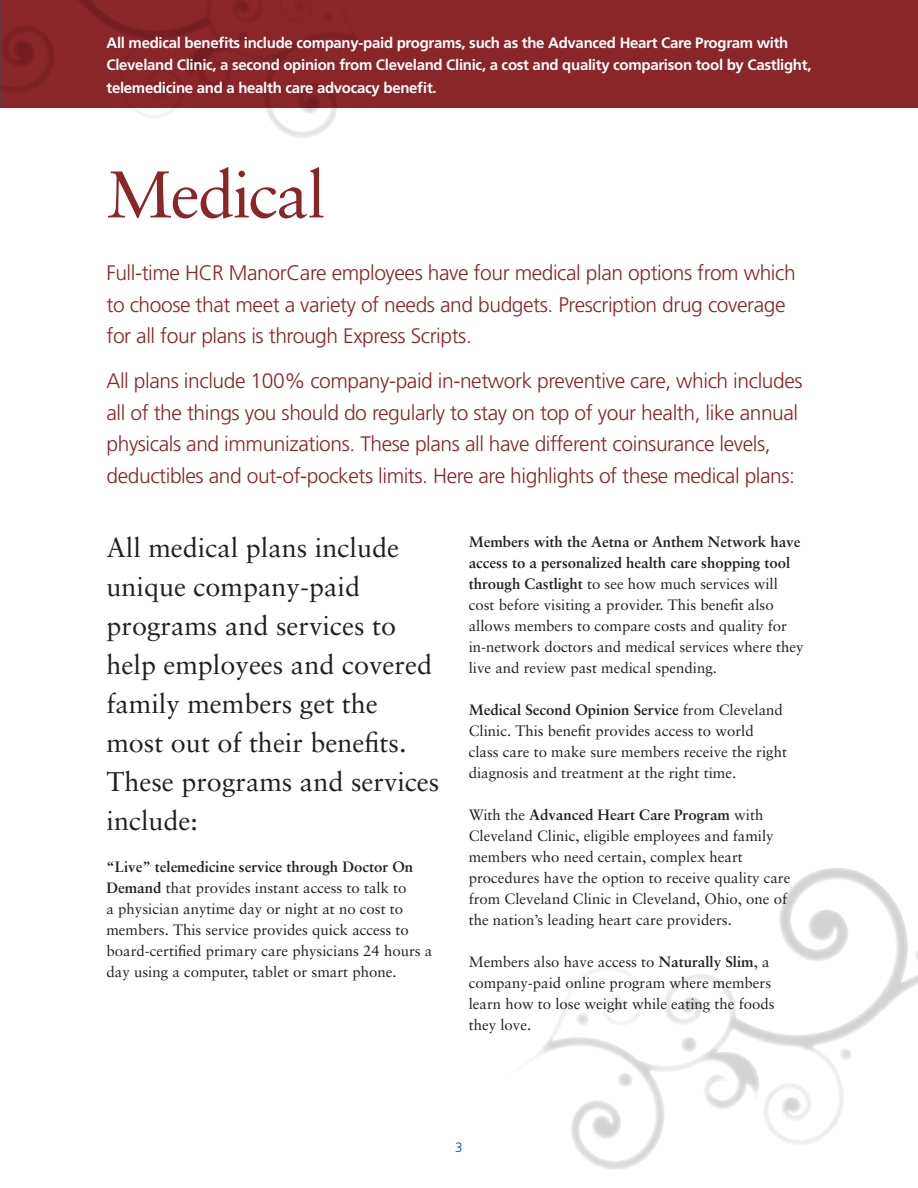
<style>
.page{position:relative;width:918px;height:1188px;background:#fff}
.page>*{position:absolute;margin:0;border:0;box-sizing:border-box;transform-origin:0 0}
.t1{font:66px "Sabon";letter-spacing:-.03em;color:#8a2528}
.Text{font:27px/39px "Sabon";color:#231f20}
.t2{font:300 21px/31.5px "Frutiger";letter-spacing:-.02em;color:#8a2528}
.Text-2{font:15px/21px "Sabon";color:#231f20}
.subhead{font:700 15px/22.5px "Frutiger";letter-spacing:-.02em;color:#fff}
.t3{font:300 13.5px "Frutiger";color:#014990}
.s1{font-weight:700}
</style>
<div class="page">
<svg style="left:535px;top:868px;width:383px;height:302px"></svg>
<div style="left:0;top:0;width:918px;height:108px;background:#8a2528"></div>
<svg style="left:0;top:0;width:359px;height:138px"></svg>
<p class="subhead" style="left:106px;top:31px;width:707px">All medical benefits include company-paid programs, such as the Advanced Heart Care Program with<br>Cleveland Clinic, a second opinion from Cleveland Clinic, a cost and quality comparison tool by Castlight, telemedicine and a health care advocacy benefit.</p>
<p class="t1" style="left:106px;top:155px;width:221px">Medical</p>
<p class="t2" style="left:106px;top:258px;width:691px">Full-time HCR ManorCare employees have four medical plan options from which to choose that meet a variety of needs and budgets. Prescription drug coverage for all four plans is through Express Scripts.</p>
<p class="t2" style="left:106px;top:366px;width:698px">All plans include 100% company-paid in-network preventive care, which includes all of the things you should do regularly to stay on top of your health, like annual physicals and immunizations. These plans all have different coinsurance levels, deductibles and out-of-pockets limits. Here are highlights of these medical plans:</p>
<p class="Text" style="left:106px;top:527px;width:334px">All medical plans include unique company-paid programs and services to help employees and covered family members get the most out of their benefits.<br>These programs and services include:</p>
<p class="Text-2" style="left:106px;top:856px;width:327px"><span class="s1">“Live” telemedicine service through Doctor On Demand</span> that provides instant access to talk to<br>a physician anytime day or night at no cost to members. This service provides quick access to board-certified primary care physicians 24 hours a day using a computer, tablet or smart phone.</p>
<p class="Text-2" style="left:469px;top:531px;width:337px"><span class="s1">Members with the Aetna or Anthem Network have access to a personalized health care shopping tool through Castlight</span> to see how much services will cost before visiting a provider. This benefit also allows members to compare costs and quality for in-network doctors and medical services where they live and review past medical spending.</p>
<p class="Text-2" style="left:469px;top:699px;width:320px"><span class="s1">Medical Second Opinion Service</span> from Cleveland Clinic. This benefit provides access to world class care to make sure members receive the right diagnosis and treatment at the right time.</p>
<p class="Text-2" style="left:469px;top:804px;width:323px">With the <span class="s1">Advanced Heart Care Program</span> with Cleveland Clinic, eligible employees and family members who need certain, complex heart procedures have the option to receive quality care from Cleveland Clinic in Cleveland, Ohio, one of the nation’s leading heart care providers.</p>
<p class="Text-2" style="left:469px;top:951px;width:307px">Members also have access to <span class="s1">Naturally Slim</span>, a company-paid online program where members learn how to lose weight while eating the foods they love.</p>
<p class="t3" style="left:455px;top:1139px;width:9px">3</p>
</div>
